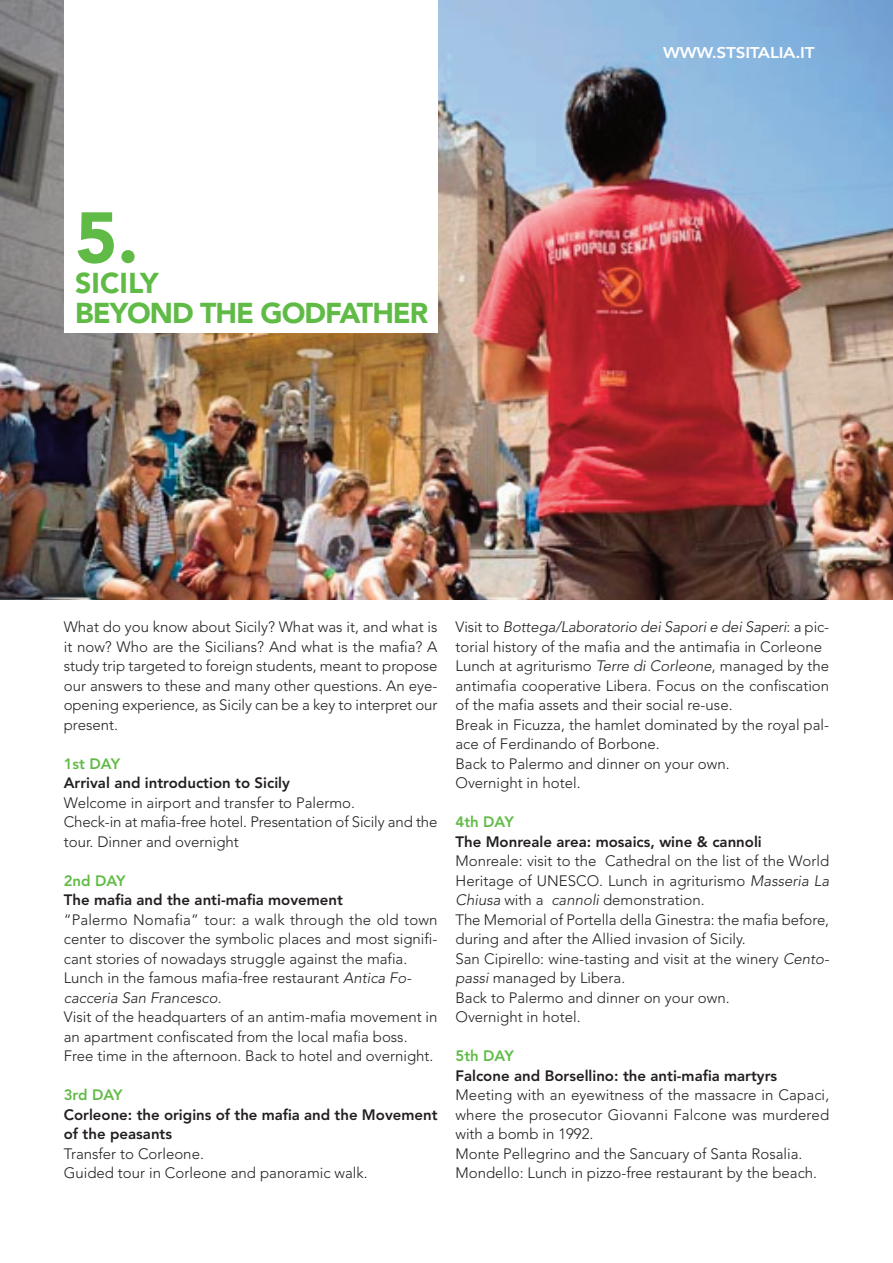
<style>
.page{position:relative;width:893px;height:1263px;background:#fff}
.page>*{position:absolute;margin:0;border:0;box-sizing:border-box;transform-origin:0 0}
.t1{font:900 71.25px "Avenir";color:#60bb46}
.t2{font:900 28.5px "Avenir";letter-spacing:-.035em;color:#60bb46}
.t3{font:800 15.45px "Avenir";letter-spacing:-.015em;color:#fff;scale:1.11 1}
.t4{font:300 15px/19.5px "Avenir";color:#231f20}
.t5{font:800 15px/19.5px "Avenir";color:#231f20}
.t6{font:800 15px "Avenir";color:#60bb46}
.t7{font:italic 300 15px "Avenir";color:#231f20}
.s1{font-style:italic}
.s2{font-style:normal}
</style>
<div class="page">
<img style="left:0;top:0;width:893px;height:599px">
<div style="left:64px;top:0;width:373px;height:333px;background:#fff"></div>
<p class="t1" style="left:75px;top:209px;width:65px">5.</p>
<p class="t2" style="left:75px;top:271px;width:85px">SICILY</p>
<p class="t2" style="left:75px;top:301px;width:355px">BEYOND THE GODFATHER</p>
<p class="t3" style="left:663px;top:46px;width:138px">WWW.STSITALIA.IT</p>
<p class="t4" style="left:64px;top:618px;width:375px;text-align:justify">What do you know about Sicily? What was it, and what is it now? Who are the Sicilians? And what is the mafia? A study trip targeted to foreign students, meant to propose our answers to these and many other questions. An eye&shy;opening experience, as Sicily can be a key to interpret our present.</p>
<p class="t6" style="left:64px;top:757px;width:58px">1st DAY</p>
<p class="t5" style="left:64px;top:774px;width:228px">Arrival and introduction to Sicily</p>
<p class="t4" style="left:64px;top:794px;width:293px">Welcome in airport and transfer to Palermo.</p>
<p class="t4" style="left:64px;top:813px;width:375px">Check-in at mafia-free hotel. Presentation of Sicily and the tour. Dinner and overnight</p>
<p class="t6" style="left:64px;top:874px;width:63px">2nd DAY</p>
<p class="t5" style="left:64px;top:891px;width:281px">The mafia and the anti-mafia movement</p>
<p class="t4" style="left:64px;top:911px;width:375px;text-align:justify">“Palermo Nomafia” tour: a walk through the old town center to discover the symbolic places and most signifi&shy;cant stories of nowadays struggle against the mafia.</p>
<p class="t4" style="left:64px;top:969px;width:349px">Lunch in the famous mafia-free restaurant <span class="s1">Antica Fo-</span></p>
<p class="t7" style="left:64px;top:991px;width:159px">cacceria San Francesco<span class="s2">.</span></p>
<p class="t4" style="left:64px;top:1008px;width:375px">Visit of the headquarters of an antim-mafia movement in an apartment confiscated from the local mafia boss.</p>
<p class="t4" style="left:64px;top:1047px;width:371px">Free time in the afternoon. Back to hotel and overnight.</p>
<p class="t6" style="left:64px;top:1089px;width:60px">3rd DAY</p>
<p class="t5" style="left:64px;top:1106px;width:375px">Corleone: the origins of the mafia and the Movement of the peasants</p>
<p class="t4" style="left:64px;top:1145px;width:142px">Transfer to Corleone.</p>
<p class="t4" style="left:64px;top:1164px;width:305px">Guided tour in Corleone and panoramic walk.</p>
<p class="t4" style="left:455px;top:618px;width:375px">Visit to <span class="s1">Bottega/Laboratorio dei Sapori e dei Saperi</span>: a pic&shy;torial history of the mafia and the antimafia in Corleone</p>
<p class="t4" style="left:455px;top:657px;width:375px;text-align:justify">Lunch at agriturismo <span class="s1">Terre di Corleone</span>, managed by the antimafia cooperative Libera. Focus on the confiscation of the mafia assets and their social re-use.</p>
<p class="t4" style="left:455px;top:716px;width:375px">Break in Ficuzza, the hamlet dominated by the royal pal&shy;ace of Ferdinando of Borbone.</p>
<p class="t4" style="left:455px;top:755px;width:276px">Back to Palermo and dinner on your own.</p>
<p class="t4" style="left:455px;top:774px;width:127px">Overnight in hotel.</p>
<p class="t6" style="left:455px;top:816px;width:60px">4th DAY</p>
<p class="t5" style="left:455px;top:833px;width:308px">The Monreale area: mosaics, wine &amp; cannoli</p>
<p class="t4" style="left:455px;top:852px;width:375px;text-align:justify">Monreale: visit to the Cathedral on the list of the World Heritage of UNESCO. Lunch in agriturismo <span class="s1">Masseria La Chiusa</span> with a <span class="s1">cannoli</span> demonstration.</p>
<p class="t4" style="left:455px;top:911px;width:375px">The Memorial of Portella della Ginestra: the mafia before, during and after the Allied invasion of Sicily.</p>
<p class="t4" style="left:455px;top:950px;width:375px">San Cipirello: wine-tasting and visit at the winery <span class="s1">Cento&shy;passi</span> managed by Libera.</p>
<p class="t4" style="left:455px;top:989px;width:276px">Back to Palermo and dinner on your own.</p>
<p class="t4" style="left:455px;top:1008px;width:127px">Overnight in hotel.</p>
<p class="t6" style="left:455px;top:1050px;width:60px">5th DAY</p>
<p class="t5" style="left:455px;top:1067px;width:323px">Falcone and Borsellino: the anti-mafia martyrs</p>
<p class="t4" style="left:455px;top:1086px;width:375px;text-align:justify">Meeting with an eyewitness of the massacre in Capaci, where the prosecutor Giovanni Falcone was murdered with a bomb in 1992.</p>
<p class="t4" style="left:455px;top:1145px;width:348px">Monte Pellegrino and the Sancuary of Santa Rosalia.</p>
<p class="t4" style="left:455px;top:1164px;width:363px">Mondello: Lunch in pizzo-free restaurant by the beach.</p>
</div>
